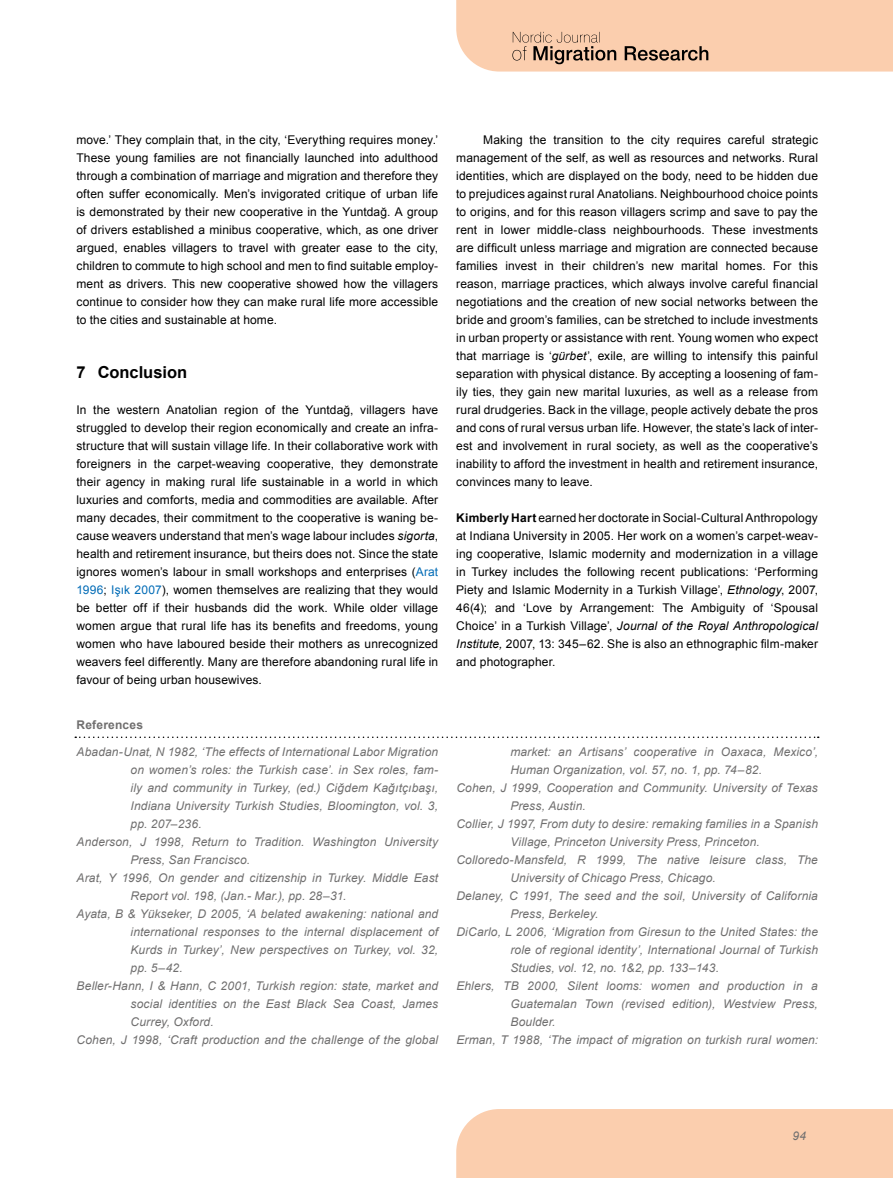
<style>
.page{position:relative;width:893px;height:1178px;background:#fff}
.page>*{position:absolute;margin:0;border:0;box-sizing:border-box;transform-origin:0 0}
.t1{font:700 16.5px "Arial";color:#000}
.t2{font:12px/18px "Arial";letter-spacing:.01em;color:#000;text-align:justify}
.t3{font:italic 12px "Arial";letter-spacing:.01em;color:#706f6f}
.t4{font:700 12px "Arial";letter-spacing:.015em;color:#706f6f}
.s1{font-style:italic}
.s2{color:#006bb6}
.s3{font-weight:700}
</style>
<div class="page">
<div style="left:456px;top:1109px;width:437px;height:69px;background:#fbceae"></div>
<svg style="left:456px;top:0;width:437px;height:72px;background:#f2c7a9"></svg>
<svg style="left:75px;top:736px;width:744px;height:2px"></svg>
<p class="t2" style="left:76px;top:131px;width:363px">move.’ They complain that, in the city, ‘Everything requires money.’ These young families are not financially launched into adulthood through a combination of marriage and migration and therefore they often suffer economically. Men’s invigorated critique of urban life is demonstrated by their new cooperative in the Yuntdağ. A group of drivers established a minibus cooperative, which, as one driver argued, enables villagers to travel with greater ease to the city, children to commute to high school and men to find suitable employ&shy;ment as drivers. This new cooperative showed how the villagers continue to consider how they can make rural life more accessible to the cities and sustainable at home.</p>
<h1 class="t1" style="left:76px;top:361px;width:112px">7 Conclusion</h1>
<p class="t2" style="left:76px;top:401px;width:363px">In the western Anatolian region of the Yuntdağ, villagers have struggled to develop their region economically and create an infra&shy;structure that will sustain village life. In their collaborative work with foreigners in the carpet-weaving cooperative, they demonstrate their agency in making rural life sustainable in a world in which luxuries and comforts, media and commodities are available. After many decades, their commitment to the cooperative is waning be&shy;cause weavers understand that men’s wage labour includes <span class="s1">sigorta</span>, health and retirement insurance, but theirs does not. Since the state ignores women’s labour in small workshops and enterprises (<span class="s2">Arat 1996</span>; <span class="s2">Işık 2007</span>), women themselves are realizing that they would be better off if their husbands did the work. While older village women argue that rural life has its benefits and freedoms, young women who have laboured beside their mothers as unrecognized weavers feel differently. Many are therefore abandoning rural life in favour of being urban housewives.</p>
<p class="t4" style="left:77px;top:717px;width:68px">References</p>
<p class="t3" style="left:77px;top:744px;width:363px">Abadan-Unat, N 1982, ‘The effects of International Labor Migration</p>
<p class="t3" style="left:131px;top:762px;width:309px">on women’s roles: the Turkish case’. in Sex roles, fam-</p>
<p class="t3" style="left:131px;top:780px;width:309px">ily and community in Turkey, (ed.) Ciğdem Kağıtçıbaşı,</p>
<p class="t3" style="left:131px;top:798px;width:309px">Indiana University Turkish Studies, Bloomington, vol. 3,</p>
<p class="t3" style="left:131px;top:816px;width:73px">pp. 207–236.</p>
<p class="t3" style="left:77px;top:834px;width:363px">Anderson, J 1998, Return to Tradition. Washington University</p>
<p class="t3" style="left:131px;top:852px;width:121px">Press, San Francisco.</p>
<p class="t3" style="left:77px;top:870px;width:363px">Arat, Y 1996, On gender and citizenship in Turkey. Middle East</p>
<p class="t3" style="left:131px;top:888px;width:217px">Report vol. 198, (Jan.- Mar.), pp. 28–31.</p>
<p class="t3" style="left:77px;top:906px;width:363px">Ayata, B &amp; Yükseker, D 2005, ‘A belated awakening: national and</p>
<p class="t3" style="left:131px;top:924px;width:309px">international responses to the internal displacement of</p>
<p class="t3" style="left:131px;top:942px;width:309px">Kurds in Turkey’, New perspectives on Turkey, vol. 32,</p>
<p class="t3" style="left:131px;top:960px;width:54px">pp. 5–42.</p>
<p class="t3" style="left:77px;top:978px;width:363px">Beller-Hann, I &amp; Hann, C 2001, Turkish region: state, market and</p>
<p class="t3" style="left:131px;top:996px;width:309px">social identities on the East Black Sea Coast, James</p>
<p class="t3" style="left:131px;top:1014px;width:85px">Currey, Oxford.</p>
<p class="t3" style="left:77px;top:1032px;width:363px">Cohen, J 1998, ‘Craft production and the challenge of the global</p>
<p class="t2" style="left:456px;top:131px;width:363px;text-indent:27px">Making the transition to the city requires careful strategic management of the self, as well as resources and networks. Rural identities, which are displayed on the body, need to be hidden due to prejudices against rural Anatolians. Neighbourhood choice points to origins, and for this reason villagers scrimp and save to pay the rent in lower middle-class neighbourhoods. These investments are difficult unless marriage and migration are connected because families invest in their children’s new marital homes. For this reason, marriage practices, which always involve careful financial negotiations and the creation of new social networks between the bride and groom’s families, can be stretched to include investments in urban property or assistance with rent. Young women who expect that marriage is ‘<span class="s1">gürbet</span>’, exile, are willing to intensify this painful separation with physical distance. By accepting a loosening of fam&shy;ily ties, they gain new marital luxuries, as well as a release from rural drudgeries. Back in the village, people actively debate the pros and cons of rural versus urban life. However, the state’s lack of inter&shy;est and involvement in rural society, as well as the cooperative’s inability to afford the investment in health and retirement insurance, convinces many to leave.</p>
<p class="t2" style="left:456px;top:509px;width:363px"><span class="s3">Kimberly Hart</span> earned her doctorate in Social-Cultural Anthropology at Indiana University in 2005. Her work on a women’s carpet-weav&shy;ing cooperative, Islamic modernity and modernization in a village in Turkey includes the following recent publications: ‘Performing Piety and Islamic Modernity in a Turkish Village’, <span class="s1">Ethnology</span>, 2007, 46(4); and ‘Love by Arrangement: The Ambiguity of ‘Spousal Choice’ in a Turkish Village’, <span class="s1">Journal of the Royal Anthropological Institute,</span> 2007, 13: 345–62. She is also an ethnographic film-maker and photographer.</p>
<p class="t3" style="left:510px;top:744px;width:309px">market: an Artisans’ cooperative in Oaxaca, Mexico’,</p>
<p class="t3" style="left:510px;top:762px;width:253px">Human Organization, vol. 57, no. 1, pp. 74–82.</p>
<p class="t3" style="left:456px;top:780px;width:363px">Cohen, J 1999, Cooperation and Community. University of Texas</p>
<p class="t3" style="left:510px;top:798px;width:77px">Press, Austin.</p>
<p class="t3" style="left:456px;top:816px;width:363px">Collier, J 1997, From duty to desire: remaking families in a Spanish</p>
<p class="t3" style="left:510px;top:834px;width:251px">Village, Princeton University Press, Princeton.</p>
<p class="t3" style="left:456px;top:852px;width:363px">Colloredo-Mansfeld, R 1999, The native leisure class, The</p>
<p class="t3" style="left:510px;top:870px;width:207px">University of Chicago Press, Chicago.</p>
<p class="t3" style="left:456px;top:888px;width:363px">Delaney, C 1991, The seed and the soil, University of California</p>
<p class="t3" style="left:510px;top:906px;width:90px">Press, Berkeley.</p>
<p class="t3" style="left:456px;top:924px;width:363px">DiCarlo, L 2006, ‘Migration from Giresun to the United States: the</p>
<p class="t3" style="left:510px;top:942px;width:309px">role of regional identity’, International Journal of Turkish</p>
<p class="t3" style="left:510px;top:960px;width:210px">Studies, vol. 12, no. 1&amp;2, pp. 133–143.</p>
<p class="t3" style="left:456px;top:978px;width:363px">Ehlers, TB 2000, Silent looms: women and production in a</p>
<p class="t3" style="left:510px;top:996px;width:309px">Guatemalan Town (revised edition), Westview Press,</p>
<p class="t3" style="left:510px;top:1014px;width:47px">Boulder.</p>
<p class="t3" style="left:456px;top:1032px;width:363px">Erman, T 1988, ‘The impact of migration on turkish rural women:</p>
<p class="t3" style="left:793px;top:1128px;width:15px">94</p>
</div>
